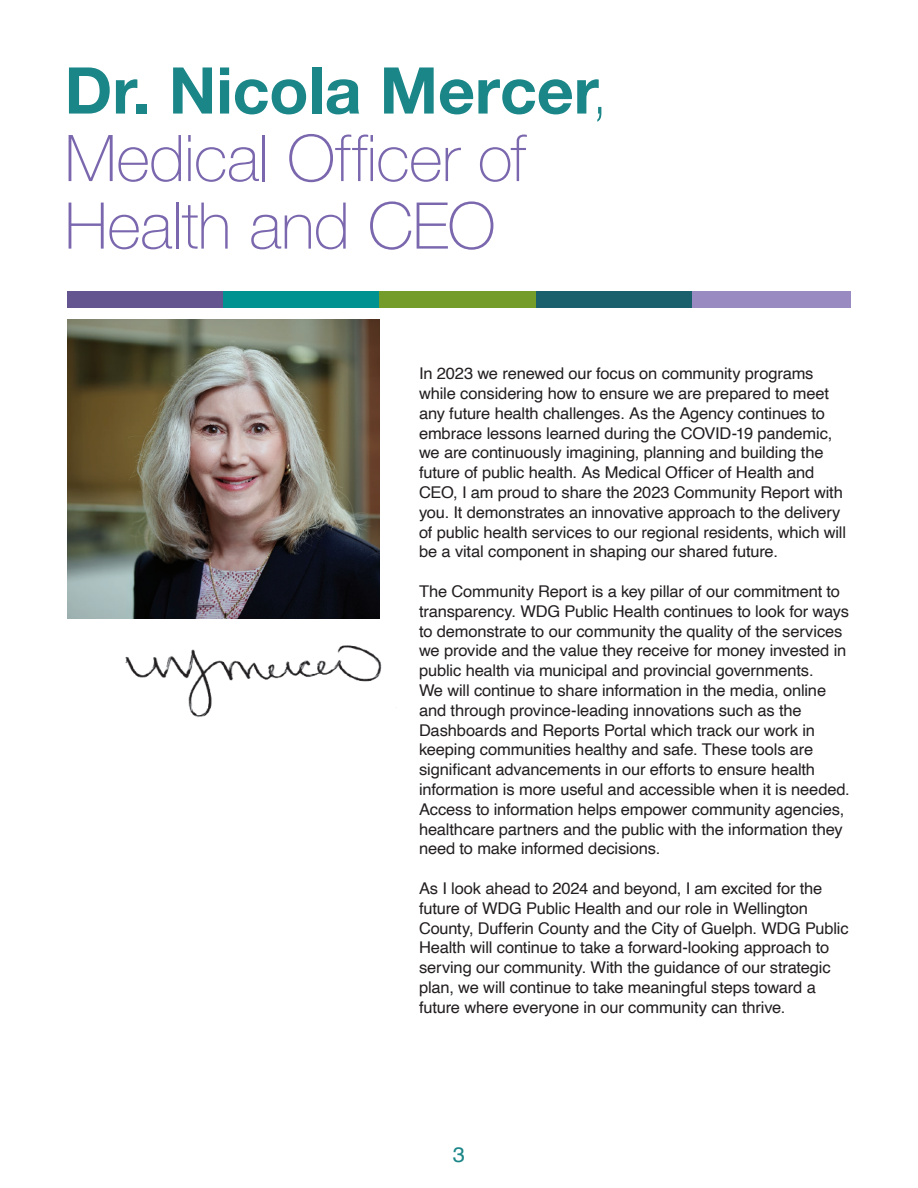
<style>
.page{position:relative;width:918px;height:1188px;background:#fff}
.page>*{position:absolute;margin:0;border:0;box-sizing:border-box;transform-origin:0 0}
.t1{font:100 64.5px/67.5px "Helvetica Neue LT Pro";letter-spacing:-.01em;color:#7a67ae}
.t2{font:21px "Helvetica";color:#1b8688;scale:1.05 1}
.t3{font:16.2px/19.8px "Helvetica";letter-spacing:-.01em;color:#231f20}
.s1{font-weight:700;color:#1b8688}
.s2{color:#1b8688}
</style>
<div class="page">
<img style="left:125px;top:645px;width:272px;height:72px">
<div style="left:68px;top:291px;width:156px;height:17px;background:#645590"></div>
<div style="left:224px;top:291px;width:156px;height:17px;background:#009290"></div>
<div style="left:380px;top:291px;width:156px;height:17px;background:#739c2b"></div>
<div style="left:536px;top:291px;width:158px;height:17px;background:#195f6c"></div>
<div style="left:692px;top:291px;width:158px;height:17px;background:#998ac1"></div>
<img style="left:68px;top:319px;width:312px;height:300px">
<h1 class="t1" style="left:64px;top:57px;width:546px"><span class="s1">Dr. Nicola Mercer</span><span class="s2">,<br></span>Medical Officer of<br>Health and CEO</h1>
<p class="t3" style="left:419px;top:364px;width:429px">In 2023 we renewed our focus on community programs while considering how to ensure we are prepared to meet any future health challenges. As the Agency continues to embrace lessons learned during the COVID-19 pandemic, we are continuously imagining, planning and building the future of public health. As Medical Officer of Health and CEO, I am proud to share the 2023 Community Report with you. It demonstrates an innovative approach to the delivery of public health services to our regional residents, which will be a vital component in shaping our shared future.</p>
<p class="t3" style="left:419px;top:582px;width:432px">The Community Report is a key pillar of our commitment to transparency. WDG Public Health continues to look for ways to demonstrate to our community the quality of the services we provide and the value they receive for money invested in public health via municipal and provincial governments.<br>We will continue to share information in the media, online and through province-leading innovations such as the Dashboards and Reports Portal which track our work in keeping communities healthy and safe. These tools are significant advancements in our efforts to ensure health information is more useful and accessible when it is needed.<br>Access to information helps empower community agencies, healthcare partners and the public with the information they need to make informed decisions.</p>
<p class="t3" style="left:419px;top:879px;width:431px">As I look ahead to 2024 and beyond, I am excited for the future of WDG Public Health and our role in Wellington County, Dufferin County and the City of Guelph. WDG Public Health will continue to take a forward-looking approach to serving our community. With the guidance of our strategic plan, we will continue to take meaningful steps toward a future where everyone in our community can thrive.</p>
<p class="t2" style="left:453px;top:1138px;width:13px">3</p>
</div>
